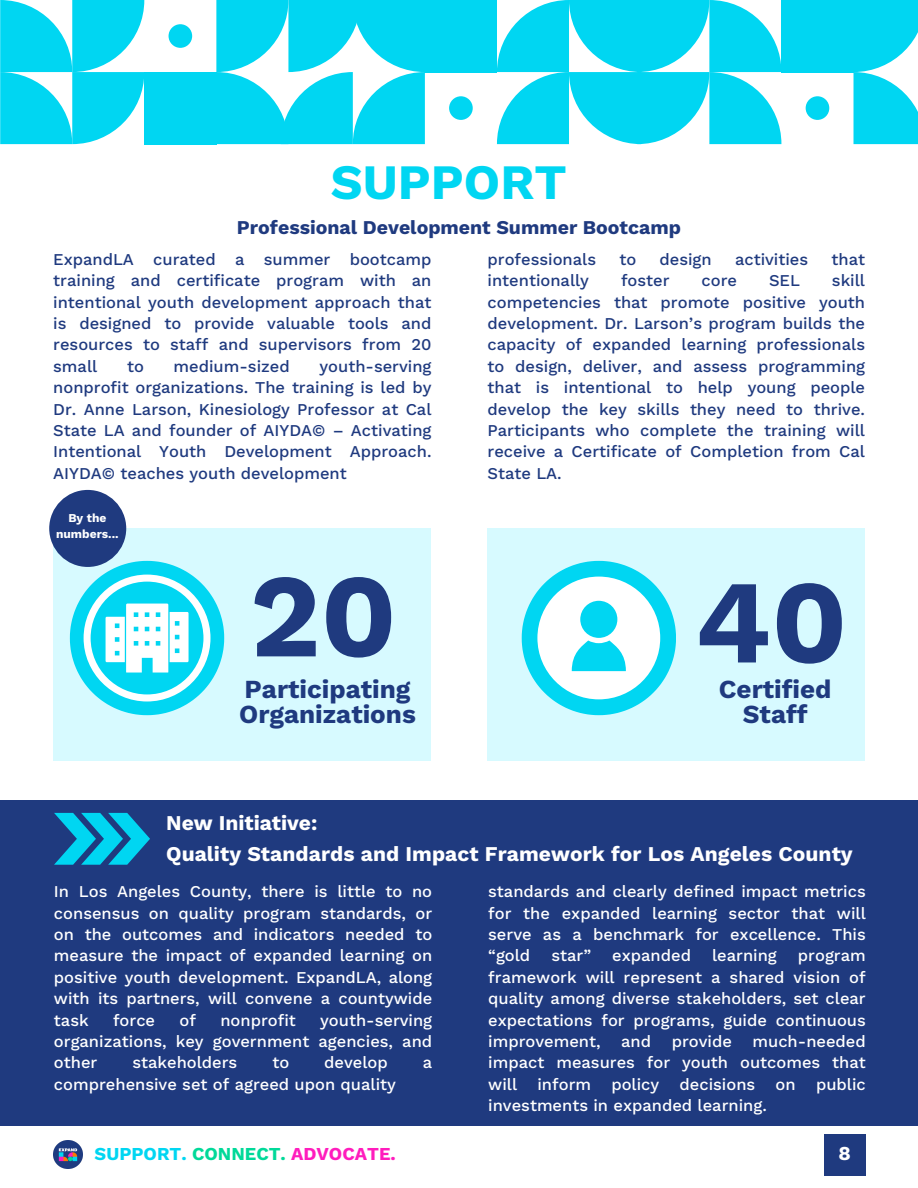
<style>
.page{position:relative;width:918px;height:1188px;background:#fff}
.page>*{position:absolute;margin:0;border:0;box-sizing:border-box;transform-origin:0 0}
.t1{font:700 118.5px "Work Sans";color:#1f3a7f}
.t2{font:700 49.5px "Work Sans";color:#00d6f2}
.t3{font:700 25.95px/25.2px "Work Sans";color:#1f3a7f;text-align:center}
.t4{font:700 21px/30.3px "Work Sans";letter-spacing:.005em;color:#fff}
.t5{font:700 19.8px "Work Sans";color:#fff}
.t6{font:700 19.5px "Work Sans";color:#1f3a7f}
.t7{font:700 18.15px "Work Sans";color:#ff1cbd}
.t8{font:500 16.5px/21.3px "Work Sans";color:#1f3a7f;text-align:justify}
.t9{font:500 16.5px/21.3px "Work Sans";color:#fff;text-align:justify}
.t10{font:700 12px/16px "Work Sans";color:#fff;text-align:center}
.s1{color:#00d6f2}
.s2{color:#00d999}
</style>
<div class="page">
<svg style="left:854px;top:0;width:64px;height:144px"></svg>
<div style="left:781px;top:0;width:73px;height:72px;background:#00d6f2"></div>
<div style="left:806px;top:96px;width:23px;height:24px;background:#00d6f2;border-radius:50%"></div>
<svg style="left:497px;top:0;width:284px;height:144px"></svg>
<div style="left:425px;top:0;width:72px;height:72px;background:#00d6f2"></div>
<div style="left:449px;top:96px;width:24px;height:24px;background:#00d6f2;border-radius:50%"></div>
<svg style="left:216px;top:0;width:209px;height:144px"></svg>
<svg style="left:0;top:0;width:144px;height:144px"></svg>
<div style="left:144px;top:72px;width:72px;height:72px;background:#00d6f2"></div>
<div style="left:169px;top:24px;width:23px;height:24px;background:#00d6f2;border-radius:50%"></div>
<div style="left:0;top:800px;width:918px;height:326px;background:#1f3a7f"></div>
<div style="left:824px;top:1134px;width:41px;height:41px;background:#1f3a7f"></div>
<svg style="left:54px;top:813px;width:96px;height:52px"></svg>
<div style="left:53px;top:528px;width:377px;height:233px;background:#d7faff"></div>
<div style="left:488px;top:528px;width:377px;height:233px;background:#d7faff"></div>
<svg style="left:522px;top:561px;width:154px;height:154px"></svg>
<svg style="left:70px;top:561px;width:154px;height:154px"></svg>
<div style="left:49px;top:490px;width:77px;height:77px;background:#1f3a7f;border-radius:50%"></div>
<img style="left:54px;top:1141px;width:28px;height:28px">
<p class="t2" style="left:331px;top:153px;width:237px">SUPPORT</p>
<h3 class="t6" style="left:237px;top:216px;width:446px">Professional Development Summer Bootcamp</h3>
<h1 class="t8" style="left:53px;top:249px;width:380px">ExpandLA curated a summer bootcamp training and certificate program with an intentional youth development approach that is designed to provide valuable tools and resources to staff and supervisors from 20 small</h1>
<h1 class="t8" style="left:53px;top:355px;width:380px;text-indent:266px">youth-serving nonprofit organizations. The training is led by Dr. Anne Larson, Kinesiology Professor at Cal State LA and founder of AIYDA© – Activating Intentional Youth Development Approach.<br>AIYDA© teaches youth development</h1>
<h1 class="t8" style="left:127px;top:355px;width:18px">to</h1>
<h1 class="t8" style="left:174px;top:355px;width:118px">medium-sized</h1>
<p class="t10" style="left:56px;top:510px;width:64px">By the numbers...</p>
<p class="t1" style="left:250px;top:546px;width:148px">20</p>
<h2 class="t3" style="left:239px;top:676px;width:178px;text-align:left">Participating<br>Organizations</h2>
<p class="t8" style="left:488px;top:249px;width:110px">professionals</p>
<p class="t8" style="left:619px;top:249px;width:18px">to</p>
<p class="t8" style="left:660px;top:249px;width:54px">design</p>
<p class="t8" style="left:735px;top:249px;width:75px">activities</p>
<p class="t8" style="left:832px;top:249px;width:35px">that</p>
<p class="t8" style="left:488px;top:270px;width:103px">intentionally</p>
<p class="t8" style="left:621px;top:270px;width:50px">foster</p>
<p class="t8" style="left:702px;top:270px;width:37px">core</p>
<p class="t8" style="left:769px;top:270px;width:32px">SEL</p>
<p class="t8" style="left:488px;top:270px;width:379px;text-indent:344px">skill competencies that promote positive youth development. Dr. Larson’s program builds the capacity of expanded learning professionals to design, deliver, and assess programming that is intentional to help young people develop the key skills they need to thrive.<br>Participants who complete the training will receive a Certificate of Completion from Cal State LA.</p>
<p class="t1" style="left:695px;top:552px;width:154px">40</p>
<p class="t3" style="left:719px;top:676px;width:114px">Certified<br>Staff</p>
<h5 class="t4" style="left:166px;top:808px;width:688px">New Initiative:<br>Quality Standards and Impact Framework for Los Angeles County</h5>
<p class="t9" style="left:488px;top:881px;width:379px">standards and clearly defined impact metrics for the expanded learning sector that will serve as a benchmark for excellence. This “gold</p>
<h5 class="t9" style="left:54px;top:881px;width:380px">In Los Angeles County, there is little to no consensus on quality program standards, or on the outcomes and indicators needed to measure the impact of expanded learning on positive youth development. ExpandLA, along with its partners, will convene a countywide task</h5>
<p class="t9" style="left:551px;top:945px;width:41px">star”</p>
<p class="t9" style="left:612px;top:945px;width:80px">expanded</p>
<p class="t9" style="left:712px;top:945px;width:66px">learning</p>
<p class="t9" style="left:488px;top:945px;width:379px;text-indent:310px">program framework will represent a shared vision of quality among diverse stakeholders, set clear expectations for programs, guide continuous improvement, and provide much-needed impact measures for youth outcomes that will inform policy decisions on public investments in expanded learning.</p>
<h5 class="t9" style="left:113px;top:1009px;width:44px">force</h5>
<h5 class="t9" style="left:180px;top:1009px;width:18px">of</h5>
<h5 class="t9" style="left:220px;top:1009px;width:77px">nonprofit</h5>
<h5 class="t9" style="left:54px;top:1009px;width:380px;text-indent:266px">youth-serving organizations, key government agencies, and other</h5>
<h5 class="t9" style="left:132px;top:1052px;width:106px">stakeholders</h5>
<h5 class="t9" style="left:272px;top:1052px;width:18px">to</h5>
<h5 class="t9" style="left:324px;top:1052px;width:65px">develop</h5>
<h5 class="t9" style="left:423px;top:1052px;width:11px">a</h5>
<h5 class="t9" style="left:54px;top:1073px;width:343px">comprehensive set of agreed upon quality</h5>
<p class="t7" style="left:95px;top:1143px;width:303px"><span class="s1">SUPPORT.</span> <span class="s2">CONNECT.</span> ADVOCATE.</p>
<p class="t5" style="left:838px;top:1142px;width:14px">8</p>
</div>
